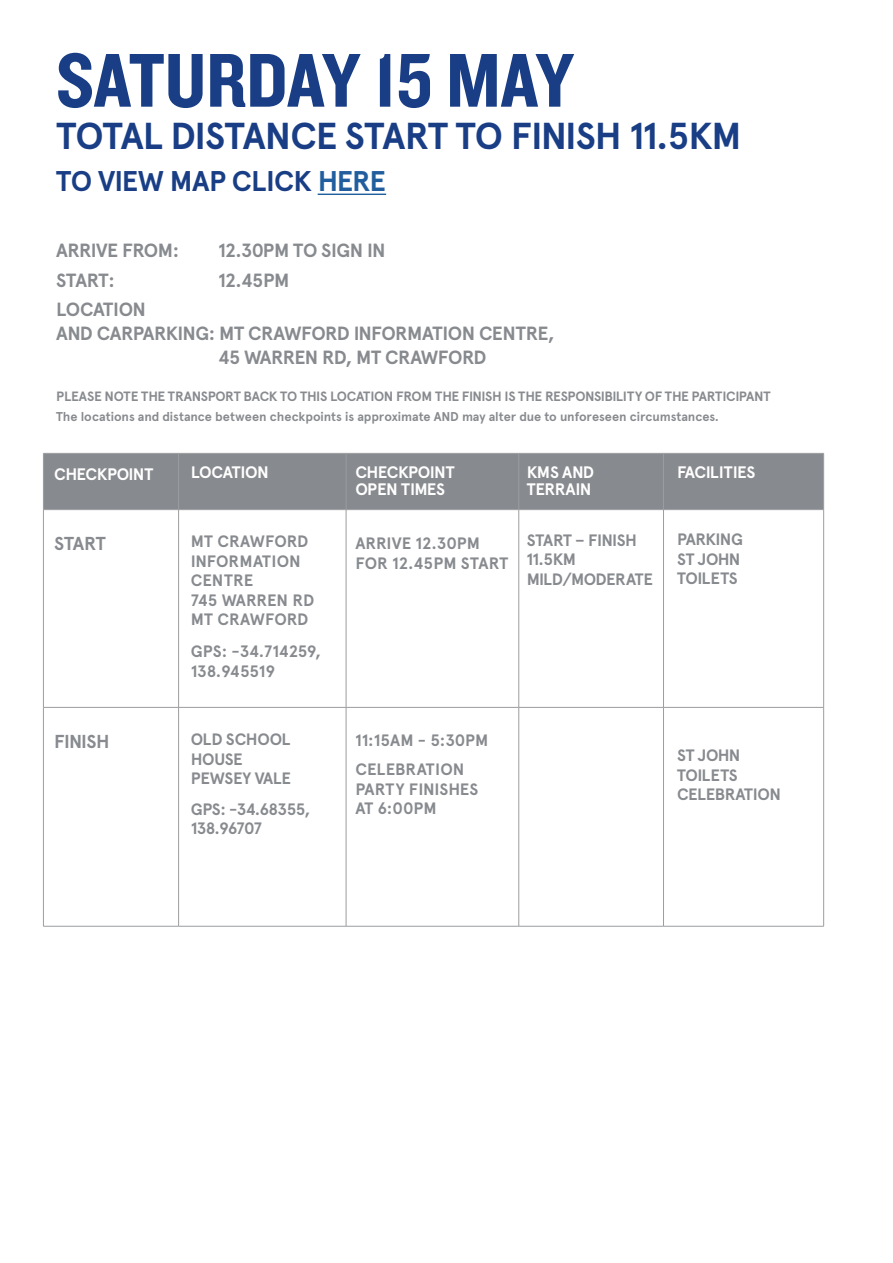
<style>
.page{position:relative;width:893px;height:1263px;background:#fff}
.page>*{position:absolute;margin:0;border:0;box-sizing:border-box;transform-origin:0 0}
.t1{font:79.05px "Knockout HTF50 Welterweight";letter-spacing:-.005em;color:#193e85}
.t2{font:700 37.5px "Apercu";letter-spacing:-.025em;color:#193e85}
.t3{font:700 28.5px "Apercu";letter-spacing:-.025em;color:#193e85}
.t4{font:700 19.05px "Apercu";letter-spacing:-.03em;color:#878a8e}
.t5{font:700 18.75px "Apercu";letter-spacing:-.03em;color:#878a8e}
.t6{font:700 16.65px/16.2px "Apercu";letter-spacing:-.025em;color:#fff}
.t7{font:700 16.5px/19.5px "Apercu";letter-spacing:-.015em;color:#878a8e}
.t8{font:700 16.5px/19.5px "Apercu";letter-spacing:-.045em;color:#878a8e}
.t9{font:700 13.5px "Apercu";letter-spacing:-.025em;color:#878a8e}
.t10{font:700 12.75px "Apercu";letter-spacing:-.005em;color:#878a8e}
.s1{color:#215e9e}
.s2{font-size:18.75px;color:#878a8e}
</style>
<div class="page">
<div style="left:44px;top:454px;width:779px;height:55px;background:#878a8e"></div>
<hr style="left:43px;top:510px;width:1px;height:197px;background:#9b9da0">
<hr style="left:178px;top:510px;width:1px;height:197px;background:#9b9da0">
<hr style="left:346px;top:510px;width:1px;height:197px;background:#9b9da0">
<hr style="left:518px;top:510px;width:1px;height:197px;background:#9b9da0">
<hr style="left:663px;top:510px;width:1px;height:197px;background:#9b9da0">
<hr style="left:823px;top:510px;width:1px;height:197px;background:#9b9da0">
<hr style="left:43px;top:707px;width:136px;height:1px;background:#9b9da0">
<hr style="left:43px;top:707px;width:1px;height:219px;background:#9b9da0">
<hr style="left:179px;top:707px;width:167px;height:1px;background:#9b9da0">
<hr style="left:178px;top:707px;width:1px;height:219px;background:#9b9da0">
<hr style="left:346px;top:707px;width:173px;height:1px;background:#9b9da0">
<hr style="left:346px;top:707px;width:1px;height:219px;background:#9b9da0">
<hr style="left:519px;top:707px;width:144px;height:1px;background:#9b9da0">
<hr style="left:518px;top:707px;width:1px;height:219px;background:#9b9da0">
<hr style="left:663px;top:707px;width:161px;height:1px;background:#9b9da0">
<hr style="left:663px;top:707px;width:1px;height:219px;background:#9b9da0">
<hr style="left:823px;top:707px;width:1px;height:219px;background:#9b9da0">
<hr style="left:43px;top:926px;width:136px;height:1px;background:#9b9da0">
<hr style="left:179px;top:926px;width:167px;height:1px;background:#9b9da0">
<hr style="left:346px;top:926px;width:173px;height:1px;background:#9b9da0">
<hr style="left:519px;top:926px;width:144px;height:1px;background:#9b9da0">
<hr style="left:663px;top:926px;width:161px;height:1px;background:#9b9da0">
<hr style="left:43px;top:453px;width:136px;height:1px;background:#9b9da0">
<hr style="left:43px;top:453px;width:1px;height:56px;background:#9b9da0">
<hr style="left:179px;top:453px;width:167px;height:1px;background:#9b9da0">
<hr style="left:178px;top:453px;width:1px;height:56px;background:#9b9da0">
<hr style="left:346px;top:453px;width:173px;height:1px;background:#9b9da0">
<hr style="left:346px;top:453px;width:1px;height:56px;background:#9b9da0">
<hr style="left:519px;top:453px;width:144px;height:1px;background:#9b9da0">
<hr style="left:518px;top:453px;width:1px;height:56px;background:#9b9da0">
<hr style="left:663px;top:453px;width:161px;height:1px;background:#9b9da0">
<hr style="left:663px;top:453px;width:1px;height:56px;background:#9b9da0">
<hr style="left:823px;top:453px;width:1px;height:56px;background:#9b9da0">
<hr style="left:43px;top:509px;width:136px;height:1px;background:#9b9da0">
<hr style="left:179px;top:509px;width:167px;height:1px;background:#9b9da0">
<hr style="left:346px;top:509px;width:173px;height:1px;background:#9b9da0">
<hr style="left:519px;top:509px;width:144px;height:1px;background:#9b9da0">
<hr style="left:663px;top:509px;width:161px;height:1px;background:#9b9da0">
<hr style="left:318px;top:194px;width:68px;height:1px;background:#215e9e">
<h1 class="t1" style="left:56px;top:39px;width:519px">SATURDAY 15 MAY</h1>
<h2 class="t2" style="left:56px;top:113px;width:687px">TOTAL DISTANCE START TO FINISH 11.5KM</h2>
<h3 class="t3" style="left:56px;top:164px;width:331px">TO VIEW MAP CLICK <span class="s1">HERE</span></h3>
<p class="t4" style="left:56px;top:239px;width:125px">ARRIVE FROM:</p>
<p class="t4" style="left:218px;top:239px;width:169px">12.30PM TO SIGN IN</p>
<p class="t4" style="left:56px;top:269px;width:60px">START:</p>
<p class="t4" style="left:218px;top:269px;width:73px">12.45PM</p>
<p class="t4" style="left:56px;top:298px;width:91px">LOCATION</p>
<p class="t4" style="left:56px;top:321px;width:500px">AND CARPARKING: MT CRAWFORD INFORMATION CENTRE,</p>
<p class="t4" style="left:218px;top:346px;width:270px">45 WARREN RD, MT CRAWFORD</p>
<p class="t9" style="left:56px;top:388px;width:716px">PLEASE NOTE THE TRANSPORT BACK TO THIS LOCATION FROM THE FINISH IS THE RESPONSIBILITY OF THE PARTICIPANT</p>
<p class="t10" style="left:56px;top:409px;width:664px">The locations and distance between checkpoints is approximate AND may alter due to unforeseen circumstances.</p>
<p class="t6" style="left:54px;top:466px;width:124px">CHECKPOINT<span class="s2">CP</span></p>
<p class="t6" style="left:191px;top:464px;width:80px">LOCATION</p>
<p class="t5" style="left:54px;top:532px;width:53px">START</p>
<p class="t7" style="left:191px;top:532px;width:125px">MT CRAWFORD<br>INFORMATION<br>CENTRE<br>745 WARREN RD<br>MT CRAWFORD</p>
<p class="t7" style="left:191px;top:642px;width:132px">GPS: -34.714259,<br>138.945519</p>
<p class="t6" style="left:355px;top:464px;width:101px">CHECKPOINT<br>OPEN TIMES</p>
<p class="t7" style="left:355px;top:533px;width:154px;line-height:20px">ARRIVE 12.30PM<br>FOR 12.45PM START</p>
<p class="t6" style="left:527px;top:464px;width:69px">KMS AND<br>TERRAIN</p>
<p class="t7" style="left:527px;top:530px;width:128px">START – FINISH<br>11.5KM<br>MILD/MODERATE</p>
<p class="t6" style="left:677px;top:464px;width:80px">FACILITIES</p>
<p class="t7" style="left:677px;top:530px;width:68px">PARKING<br>ST JOHN<br>TOILETS</p>
<p class="t5" style="left:54px;top:730px;width:57px">FINISH</p>
<p class="t7" style="left:191px;top:730px;width:102px">OLD SCHOOL<br>HOUSE<br>PEWSEY VALE</p>
<p class="t8" style="left:191px;top:799px;width:121px">GPS: -34.68355,<br>138.96707</p>
<p class="t7" style="left:355px;top:726px;width:135px;line-height:29px">11:15AM - 5:30PM<br>CELEBRATION</p>
<p class="t7" style="left:355px;top:779px;width:125px">PARTY FINISHES<br>AT 6:00PM</p>
<p class="t7" style="left:677px;top:746px;width:106px">ST JOHN<br>TOILETS<br>CELEBRATION</p>
</div>
